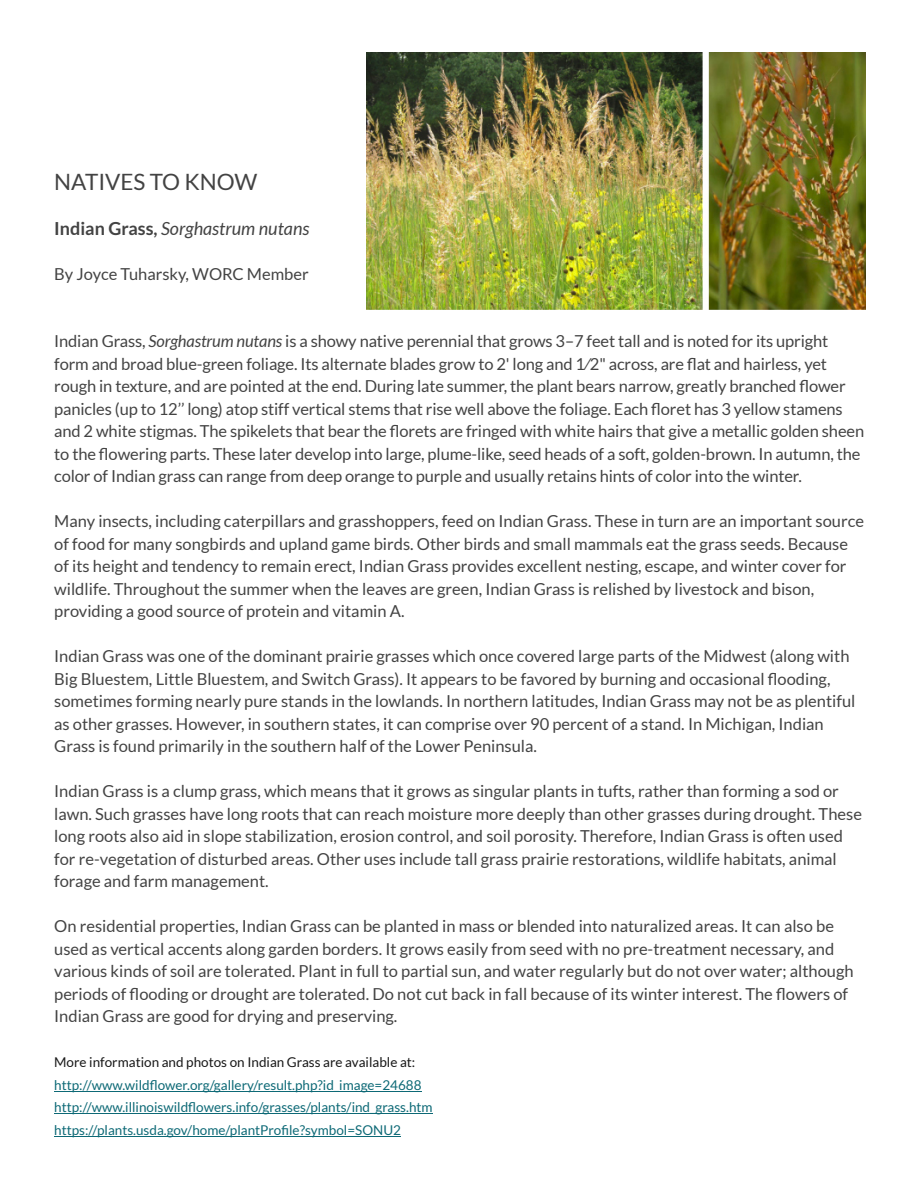
<style>
.page{position:relative;width:918px;height:1188px;background:#fff}
.page>*{position:absolute;margin:0;border:0;box-sizing:border-box;transform-origin:0 0}
.t1{font:22.5px "Lato";color:#434343}
.t2{font:italic 18px "Lato";color:#434343}
.t3{font:16.5px/22.5px "Lato";color:#434343}
.t4{font:13.5px/22.5px "Lato";color:#0d6976}
.t5{font:13.5px "Lato";color:#181818}
.s1{font-weight:700;font-style:normal}
.s2{font-style:italic}
</style>
<div class="page">
<hr style="left:54px;top:1091px;width:368px;height:1px;background:#0d6976">
<hr style="left:54px;top:1113px;width:379px;height:1px;background:#0d6976">
<hr style="left:54px;top:1136px;width:347px;height:1px;background:#0d6976">
<img style="left:367px;top:52px;width:499px;height:257px">
<h1 class="t1" style="left:54px;top:172px;width:205px">NATIVES TO KNOW</h1>
<p class="t2" style="left:54px;top:220px;width:257px"><span class="s1">Indian Grass,</span> Sorghastrum nutans</p>
<p class="t3" style="left:54px;top:264px;width:256px">By Joyce Tuharsky, WORC Member</p>
<p class="t3" style="left:54px;top:331px;width:811px">Indian Grass, <span class="s2">Sorghastrum nutans</span> is a showy native perennial that grows 3–7 feet tall and is noted for its upright form and broad blue-green foliage. Its alternate blades grow to 2' long and 1⁄2" across, are flat and hairless, yet rough in texture, and are pointed at the end. During late summer, the plant bears narrow, greatly branched flower panicles (up to 12’’ long) atop stiff vertical stems that rise well above the foliage. Each floret has 3 yellow stamens and 2 white stigmas. The spikelets that bear the florets are fringed with white hairs that give a metallic golden sheen to the flowering parts. These later develop into large, plume-like, seed heads of a soft, golden-brown. In autumn, the color of Indian grass can range from deep orange to purple and usually retains hints of color into the winter.</p>
<p class="t3" style="left:54px;top:511px;width:811px">Many insects, including caterpillars and grasshoppers, feed on Indian Grass. These in turn are an important source of food for many songbirds and upland game birds. Other birds and small mammals eat the grass seeds. Because of its height and tendency to remain erect, Indian Grass provides excellent nesting, escape, and winter cover for wildlife. Throughout the summer when the leaves are green, Indian Grass is relished by livestock and bison, providing a good source of protein and vitamin A.</p>
<p class="t3" style="left:54px;top:646px;width:803px">Indian Grass was one of the dominant prairie grasses which once covered large parts of the Midwest (along with Big Bluestem, Little Bluestem, and Switch Grass). It appears to be favored by burning and occasional flooding, sometimes forming nearly pure stands in the lowlands. In northern latitudes, Indian Grass may not be as plentiful as other grasses. However, in southern states, it can comprise over 90 percent of a stand. In Michigan, Indian Grass is found primarily in the southern half of the Lower Peninsula.</p>
<p class="t3" style="left:54px;top:781px;width:809px">Indian Grass is a clump grass, which means that it grows as singular plants in tufts, rather than forming a sod or lawn. Such grasses have long roots that can reach moisture more deeply than other grasses during drought. These long roots also aid in slope stabilization, erosion control, and soil porosity. Therefore, Indian Grass is often used for re-vegetation of disturbed areas. Other uses include tall grass prairie restorations, wildlife habitats, animal forage and farm management.</p>
<p class="t3" style="left:54px;top:916px;width:801px">On residential properties, Indian Grass can be planted in mass or blended into naturalized areas. It can also be used as vertical accents along garden borders. It grows easily from seed with no pre-treatment necessary, and various kinds of soil are tolerated. Plant in full to partial sun, and water regularly but do not over water; although periods of flooding or drought are tolerated. Do not cut back in fall because of its winter interest. The flowers of Indian Grass are good for drying and preserving.</p>
<p class="t5" style="left:54px;top:1056px;width:363px">More information and photos on Indian Grass are available at:</p>
<p class="t4" style="left:54px;top:1074px;width:380px">http://www.wildflower.org/gallery/result.php?id_image=24688 http://www.illinoiswildflowers.info/grasses/plants/ind_grass.htm https://plants.usda.gov/home/plantProfile?symbol=SONU2</p>
</div>
